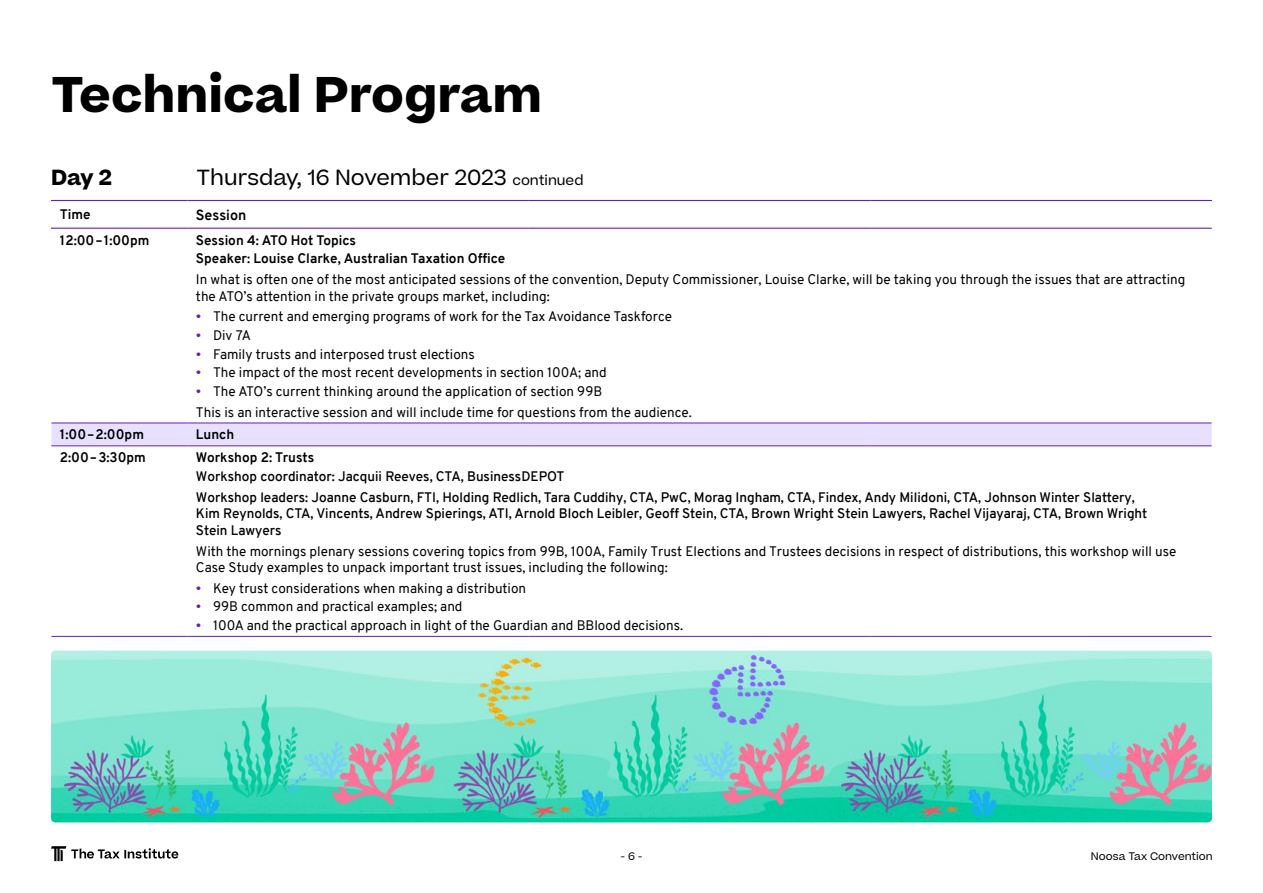
<style>
.page{position:relative;width:1263px;height:893px;background:#fff}
.page>*{position:absolute;margin:0;border:0;box-sizing:border-box;transform-origin:0 0}
.t1{font:700 48px "Beatrice";color:#000}
.t2{font:21px "Beatrice";color:#000}
.t3{font:700 21px "Beatrice";color:#000}
.t4{font:700 14.25px "Overpass";color:#000}
.t5{font:13.5px/16.5px "Overpass";color:#000}
.t6{font:600 13.5px/20.7px "Overpass";color:#000}
.t7{font:700 13.5px/18.6px "Overpass";color:#000}
.t8{font:10.5px "Beatrice";color:#000}
.s1{font-size:13.5px}
.s2{color:#641dc3}
</style>
<div class="page">
<img style="left:51px;top:651px;width:1161px;height:171px">
<div style="left:51px;top:424px;width:1160px;height:21px;background:#e7e0ff"></div>
<hr style="left:51px;top:228px;width:136px;height:1px;background:#641dc3">
<hr style="left:187px;top:228px;width:342px;height:1px;background:#641dc3">
<hr style="left:529px;top:228px;width:341px;height:1px;background:#641dc3">
<hr style="left:870px;top:228px;width:342px;height:1px;background:#641dc3">
<hr style="left:51px;top:200px;width:136px;height:1px;background:#641dc3">
<hr style="left:187px;top:200px;width:342px;height:1px;background:#641dc3">
<hr style="left:529px;top:200px;width:341px;height:1px;background:#641dc3">
<hr style="left:870px;top:200px;width:342px;height:1px;background:#641dc3">
<hr style="left:51px;top:423px;width:136px;height:1px;background:#641dc3">
<hr style="left:187px;top:423px;width:342px;height:1px;background:#641dc3">
<hr style="left:529px;top:423px;width:341px;height:1px;background:#641dc3">
<hr style="left:870px;top:423px;width:341px;height:1px;background:#641dc3">
<hr style="left:51px;top:636px;width:136px;height:1px;background:#641dc3">
<hr style="left:187px;top:636px;width:342px;height:1px;background:#641dc3">
<hr style="left:529px;top:636px;width:341px;height:1px;background:#641dc3">
<hr style="left:870px;top:636px;width:341px;height:1px;background:#641dc3">
<hr style="left:51px;top:445px;width:136px;height:1px;background:#641dc3">
<hr style="left:187px;top:445px;width:342px;height:1px;background:#641dc3">
<hr style="left:529px;top:445px;width:341px;height:1px;background:#641dc3">
<hr style="left:870px;top:445px;width:341px;height:1px;background:#641dc3">
<svg style="left:51px;top:846px;width:127px;height:15px"></svg>
<h1 class="t1" style="left:51px;top:61px;width:492px">Technical Program</h1>
<h2 class="t3" style="left:51px;top:163px;width:62px">Day 2</h2>
<h2 class="t2" style="left:197px;top:164px;width:388px">Thursday, 16 November 2023 <span class="s1">continued</span></h2>
<p class="t7" style="left:60px;top:205px;width:32px">Time</p>
<p class="t4" style="left:196px;top:205px;width:52px">Session</p>
<p class="t7" style="left:60px;top:231px;width:91px">12:00–1:00pm</p>
<p class="t7" style="left:196px;top:231px;width:311px">Session 4: ATO Hot Topics<br>Speaker: Louise Clarke, Australian Taxation Office</p>
<p class="t5" style="left:196px;top:271px;width:991px">In what is often one of the most anticipated sessions of the convention, Deputy Commissioner, Louise Clarke, will be taking you through the issues that are attracting the ATO’s attention in the private groups market, including:</p>
<p class="t5" style="left:196px;top:308px;width:478px"><span class="s2">•</span> The current and emerging programs of work for the Tax Avoidance Taskforce</p>
<p class="t5" style="left:196px;top:327px;width:57px"><span class="s2">•</span> Div 7A</p>
<p class="t5" style="left:196px;top:346px;width:280px"><span class="s2">•</span> Family trusts and interposed trust elections</p>
<p class="t5" style="left:196px;top:364px;width:412px"><span class="s2">•</span> The impact of the most recent developments in section 100A; and</p>
<p class="t5" style="left:196px;top:381px;width:497px;line-height:20.7px"><span class="s2">•</span> The ATO’s current thinking around the application of section 99B<br>This is an interactive session and will include time for questions from the audience.</p>
<p class="t7" style="left:60px;top:426px;width:86px">1:00–2:00pm</p>
<p class="t7" style="left:196px;top:426px;width:40px">Lunch</p>
<p class="t7" style="left:60px;top:448px;width:87px">2:00–3:30pm</p>
<p class="t7" style="left:196px;top:448px;width:120px">Workshop 2: Trusts</p>
<p class="t6" style="left:196px;top:466px;width:940px">Workshop coordinator: Jacquii Reeves, CTA, BusinessDEPOT<br>Workshop leaders: Joanne Casburn, FTI, Holding Redlich, Tara Cuddihy, CTA, PwC, Morag Ingham, CTA, Findex, Andy Milidoni, CTA, Johnson Winter Slattery,</p>
<p class="t6" style="left:196px;top:505px;width:953px;line-height:16.5px">Kim Reynolds, CTA, Vincents, Andrew Spierings, ATI, Arnold Bloch Leibler, Geoff Stein, CTA, Brown Wright Stein Lawyers, Rachel Vijayaraj, CTA, Brown Wright<br>Stein Lawyers</p>
<p class="t5" style="left:196px;top:543px;width:982px">With the mornings plenary sessions covering topics from 99B, 100A, Family Trust Elections and Trustees decisions in respect of distributions, this workshop will use<br>Case Study examples to unpack important trust issues, including the following:</p>
<p class="t5" style="left:196px;top:580px;width:332px"><span class="s2">•</span> Key trust considerations when making a distribution</p>
<p class="t5" style="left:196px;top:598px;width:268px"><span class="s2">•</span> 99B common and practical examples; and</p>
<p class="t5" style="left:196px;top:617px;width:489px"><span class="s2">•</span> 100A and the practical approach in light of the Guardian and BBlood decisions.</p>
<p class="t8" style="left:621px;top:849px;width:23px">- 6 -</p>
<p class="t8" style="left:1091px;top:849px;width:123px">Noosa Tax Convention</p>
</div>
